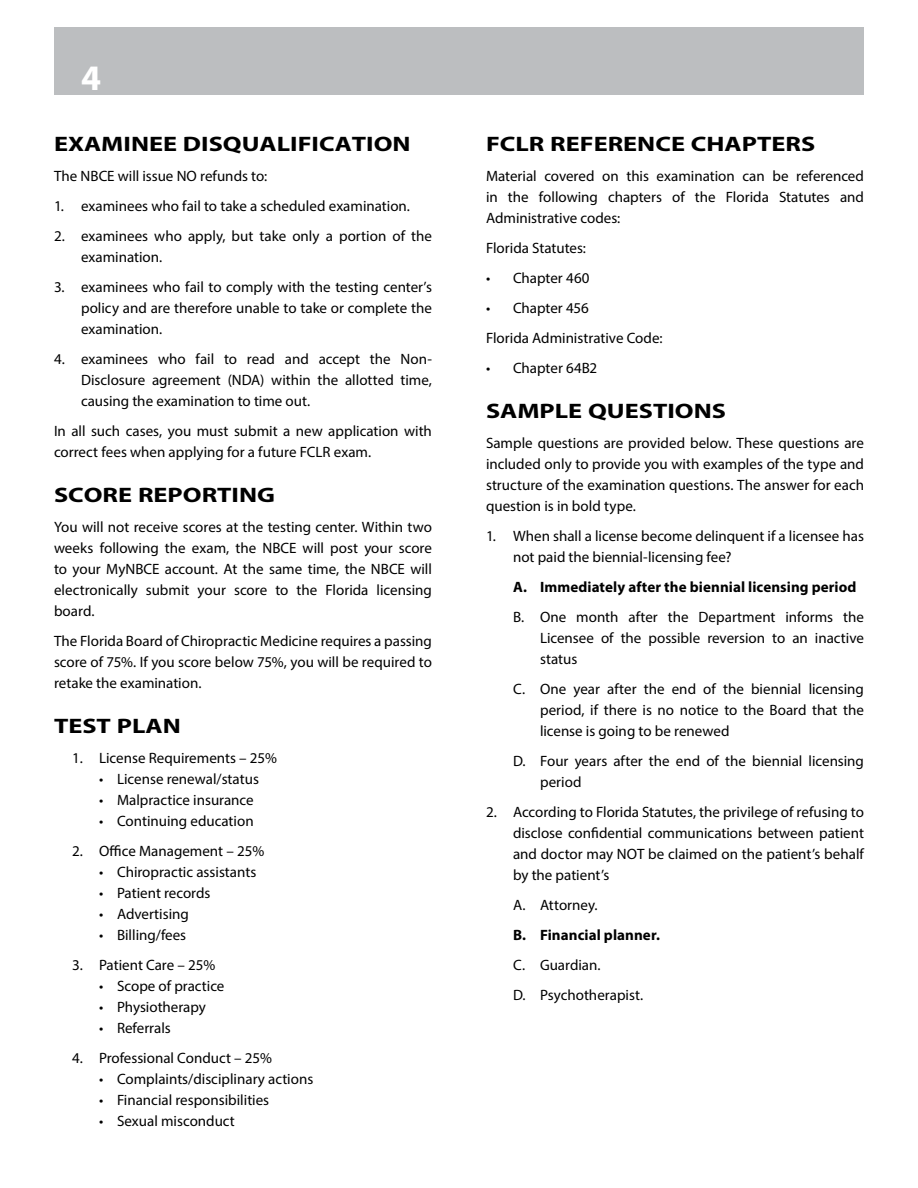
<style>
.page{position:relative;width:918px;height:1188px;background:#fff}
.page>*{position:absolute;margin:0;border:0;box-sizing:border-box;transform-origin:0 0}
.t1{font:700 36px "Myriad Pro";color:#fff}
.t2{font:700 21px "Myriad Pro";color:#000;scale:1.25 1}
.t3{font:15px/21px "Myriad Pro";color:#000;text-align:justify}
.t4{font:700 15px "Myriad Pro";letter-spacing:.005em;color:#000}
</style>
<div class="page">
<div style="left:54px;top:27px;width:810px;height:67px;background:#bcbec0"></div>
<h1 class="t1" style="left:81px;top:54px;width:21px">4</h1>
<h2 class="t2" style="left:54px;top:130px;width:287px">EXAMINEE DISQUALIFICATION</h2>
<p class="t3" style="left:54px;top:165px;width:215px">The NBCE will issue NO refunds to:</p>
<p class="t3" style="left:54px;top:195px;width:358px">1. examinees who fail to take a scheduled examination.</p>
<p class="t3" style="left:81px;top:225px;width:352px;text-indent:-27px">2. examinees who apply, but take only a portion of the examination.</p>
<p class="t3" style="left:81px;top:276px;width:352px;text-indent:-27px">3. examinees who fail to comply with the testing center’s policy and are therefore unable to take or complete the examination.</p>
<p class="t3" style="left:81px;top:348px;width:353px;text-indent:-27px">4. examinees who fail to read and accept the Non-Disclosure agreement (NDA) within the allotted time, causing the examination to time out.</p>
<p class="t3" style="left:54px;top:420px;width:379px">In all such cases, you must submit a new application with correct fees when applying for a future FCLR exam.</p>
<h2 class="t2" style="left:54px;top:481px;width:178px">SCORE REPORTING</h2>
<p class="t3" style="left:54px;top:516px;width:380px">You will not receive scores at the testing center. Within two weeks following the exam, the NBCE will post your score to your MyNBCE account. At the same time, the NBCE will electronically submit your score to the Florida licensing board.</p>
<p class="t3" style="left:54px;top:630px;width:380px">The Florida Board of Chiropractic Medicine requires a passing score of 75%. If you score below 75%, you will be required to retake the examination.</p>
<h2 class="t2" style="left:54px;top:712px;width:103px">TEST PLAN</h2>
<p class="t3" style="left:72px;top:747px;width:207px">1. License Requirements – 25%</p>
<p class="t3" style="left:99px;top:768px;width:161px">• License renewal/status</p>
<p class="t3" style="left:99px;top:789px;width:156px">• Malpractice insurance</p>
<p class="t3" style="left:99px;top:810px;width:156px">• Continuing education</p>
<p class="t3" style="left:72px;top:840px;width:194px">2. Office Management – 25%</p>
<p class="t3" style="left:99px;top:861px;width:159px">• Chiropractic assistants</p>
<p class="t3" style="left:99px;top:882px;width:113px">• Patient records</p>
<p class="t3" style="left:99px;top:903px;width:91px">• Advertising</p>
<p class="t3" style="left:99px;top:924px;width:89px">• Billing/fees</p>
<p class="t3" style="left:72px;top:954px;width:145px">3. Patient Care – 25%</p>
<p class="t3" style="left:99px;top:975px;width:127px">• Scope of practice</p>
<p class="t3" style="left:99px;top:996px;width:109px">• Physiotherapy</p>
<p class="t3" style="left:99px;top:1017px;width:73px">• Referrals</p>
<p class="t3" style="left:72px;top:1047px;width:202px">4. Professional Conduct – 25%</p>
<p class="t3" style="left:99px;top:1068px;width:216px">• Complaints/disciplinary actions</p>
<p class="t3" style="left:99px;top:1089px;width:172px">• Financial responsibilities</p>
<p class="t3" style="left:99px;top:1110px;width:137px">• Sexual misconduct</p>
<h2 class="t2" style="left:486px;top:130px;width:265px">FCLR REFERENCE CHAPTERS</h2>
<p class="t3" style="left:486px;top:165px;width:380px">Material covered on this examination can be referenced in the following chapters of the Florida Statutes and Administrative codes:</p>
<p class="t3" style="left:486px;top:237px;width:102px">Florida Statutes:</p>
<p class="t3" style="left:486px;top:267px;width:105px">• Chapter 460</p>
<p class="t3" style="left:486px;top:292px;width:178px;line-height:30px">• Chapter 456<br>Florida Administrative Code:</p>
<p class="t3" style="left:486px;top:357px;width:113px">• Chapter 64B2</p>
<h2 class="t2" style="left:486px;top:397px;width:194px">SAMPLE QUESTIONS</h2>
<p class="t3" style="left:486px;top:432px;width:380px">Sample questions are provided below. These questions are included only to provide you with examples of the type and structure of the examination questions. The answer for each question is in bold type.</p>
<p class="t3" style="left:513px;top:525px;width:352px;text-indent:-27px">1. When shall a license become delinquent if a licensee has not paid the biennial-licensing fee?</p>
<p class="t4" style="left:513px;top:577px;width:345px">A. Immediately after the biennial licensing period</p>
<p class="t3" style="left:540px;top:606px;width:326px;text-indent:-27px">B. One month after the Department informs the Licensee of the possible reversion to an inactive status</p>
<p class="t3" style="left:540px;top:678px;width:326px;text-indent:-27px">C. One year after the end of the biennial licensing period, if there is no notice to the Board that the license is going to be renewed</p>
<p class="t3" style="left:540px;top:750px;width:326px;text-indent:-27px">D. Four years after the end of the biennial licensing period</p>
<p class="t3" style="left:513px;top:801px;width:353px;text-indent:-27px">2. According to Florida Statutes, the privilege of refusing to disclose confidential communications between patient and doctor may NOT be claimed on the patient’s behalf by the patient’s</p>
<p class="t3" style="left:513px;top:894px;width:86px">A. Attorney.</p>
<p class="t4" style="left:513px;top:925px;width:148px">B. Financial planner.</p>
<p class="t3" style="left:513px;top:949px;width:132px;line-height:30px">C. Guardian.<br>D. Psychotherapist.</p>
</div>
